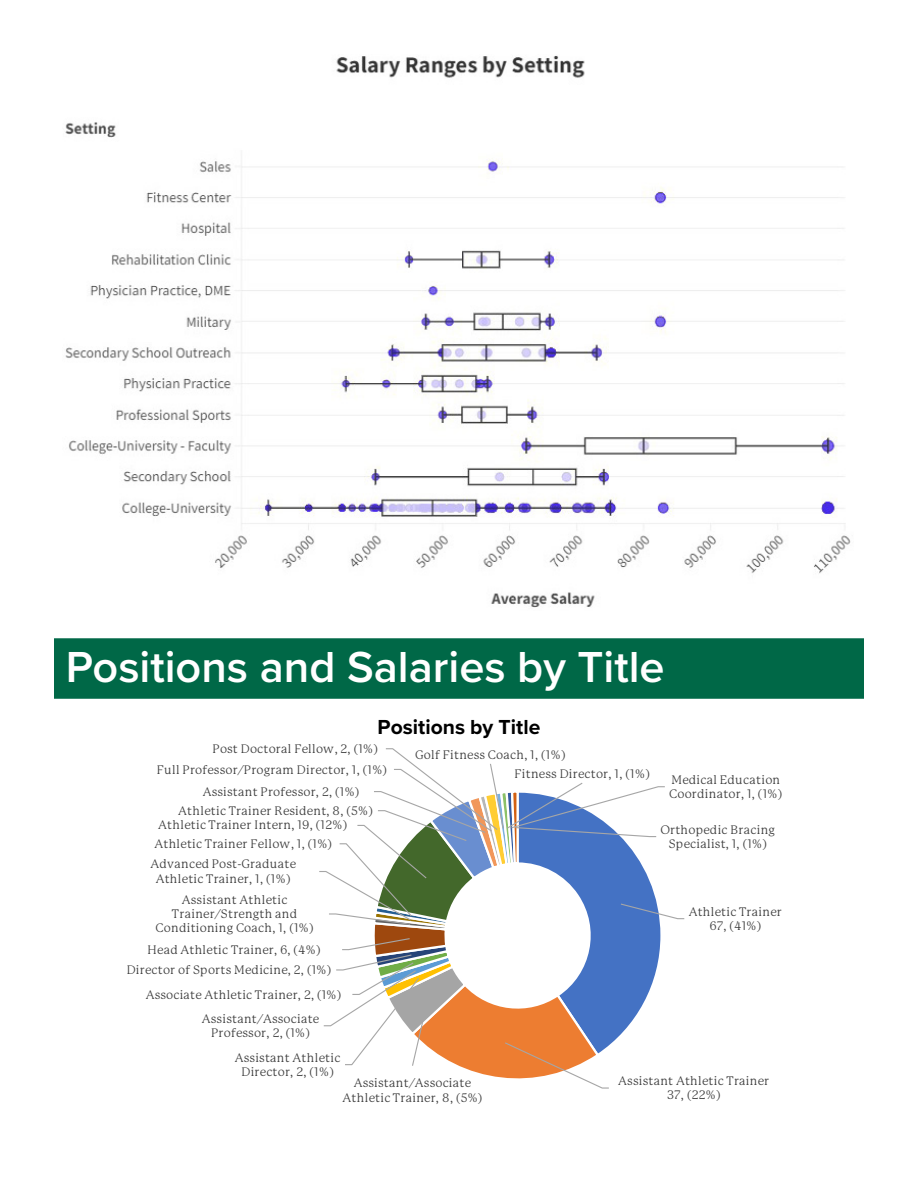
<style>
.page{position:relative;width:918px;height:1188px;background:#fff}
.page>*{position:absolute;margin:0;border:0;box-sizing:border-box;transform-origin:0 0}
.t1{font:600 45px "Proxima Nova";color:#fff}
.t2{font:700 21px "Proxima Nova";letter-spacing:.005em;color:#000}
.t3{font:12px/14.2px "P22 Mackinac Pro";letter-spacing:.025em;color:#404040;text-align:center}
</style>
<div class="page">
<img style="left:65px;top:56px;width:786px;height:552px">
<svg style="left:319px;top:748px;width:366px;height:341px"></svg>
<div style="left:54px;top:638px;width:810px;height:61px;background:#006847;border:2px solid #006847"></div>
<p class="t1" style="left:66px;top:634px;width:600px">Positions and Salaries by Title</p>
<p class="t2" style="left:378px;top:711px;width:164px">Positions by Title</p>
<p class="t3" style="left:212px;top:742px;width:167px">Post Doctoral Fellow, 2, (1%)</p>
<p class="t3" style="left:157px;top:762px;width:232px">Full Professor/Program Director, 1, (1%)</p>
<p class="t3" style="left:203px;top:785px;width:158px">Assistant Professor, 2, (1%)</p>
<p class="t3" style="left:178px;top:804px;width:196px">Athletic Trainer Resident, 8, (5%)</p>
<p class="t3" style="left:158px;top:818px;width:190px">Athletic Trainer Intern, 19, (12%)</p>
<p class="t3" style="left:154px;top:837px;width:179px">Athletic Trainer Fellow, 1, (1%)</p>
<p class="t3" style="left:150px;top:857px;width:147px">Advanced Post-Graduate<br>Athletic Trainer, 1, (1%)</p>
<p class="t3" style="left:156px;top:893px;width:159px">Assistant Athletic<br>Trainer/Strength and<br>Conditioning Coach, 1, (1%)</p>
<p class="t3" style="left:148px;top:943px;width:174px">Head Athletic Trainer, 6, (4%)</p>
<p class="t3" style="left:127px;top:963px;width:206px">Director of Sports Medicine, 2, (1%)</p>
<p class="t3" style="left:146px;top:987px;width:197px">Associate Athletic Trainer, 2, (1%)</p>
<p class="t3" style="left:202px;top:1012px;width:119px">Assistant/Associate<br>Professor, 2, (1%)</p>
<p class="t3" style="left:514px;top:746px;width:137px;line-height:18.9px;text-align:left;text-indent:-99px">Golf Fitness Coach, 1, (1%)<br>Fitness Director, 1, (1%)</p>
<p class="t3" style="left:669px;top:773px;width:114px;text-align:left">Medical Education<br>Coordinator, 1, (1%)</p>
<p class="t3" style="left:661px;top:822px;width:116px">Orthopedic Bracing<br>Specialist, 1, (1%)</p>
<p class="t3" style="left:689px;top:905px;width:94px">Athletic Trainer<br>67, (41%)</p>
<p class="t3" style="left:235px;top:1051px;width:107px">Assistant Athletic<br>Director, 2, (1%)</p>
<p class="t3" style="left:343px;top:1076px;width:141px">Assistant/Associate<br>Athletic Trainer, 8, (5%)</p>
<p class="t3" style="left:618px;top:1074px;width:152px">Assistant Athletic Trainer<br>37, (22%)</p>
</div>
